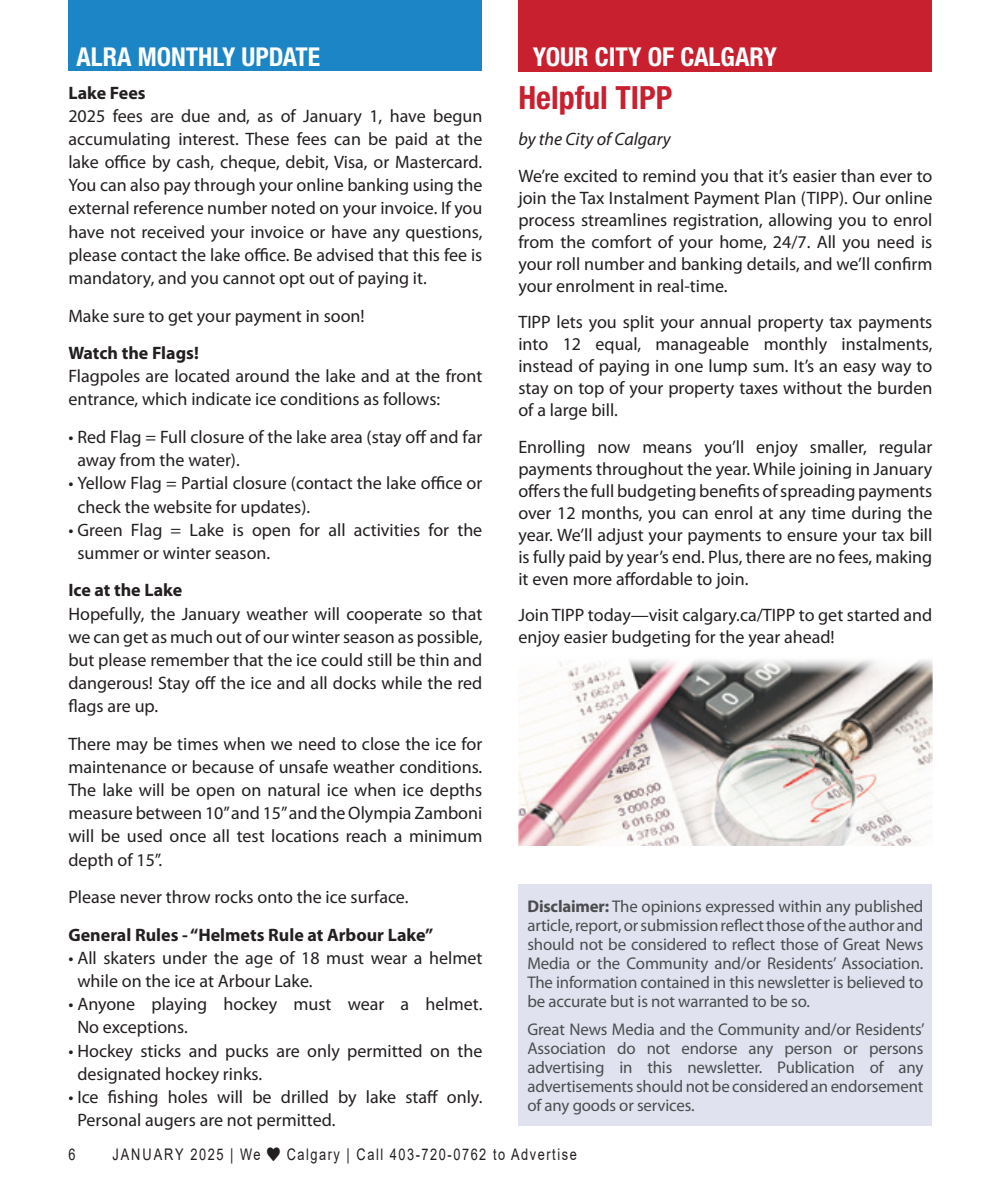
<style>
.page{position:relative;width:990px;height:1188px;background:#fff}
.page>*{position:absolute;margin:0;border:0;box-sizing:border-box;transform-origin:0 0}
.In_Around_title{font:700 condensed 32px "Helvetica Neue LT Std";color:#c9202f}
.t1{font:700 condensed 26px "Helvetica Neue LT Std";color:#fff}
.Body_text{font:18px/23.2px "Myriad Pro";color:#231f20}
.Body_text-2{font:700 18px "Myriad Pro";color:#231f20}
.Body_text-3{font:italic 18px "Myriad Pro";color:#231f20}
.Body_text-4{font:17px/19px "Myriad Pro";letter-spacing:-.01em;color:#4b4c4d;text-align:justify}
.t2{font:16px "Arial";letter-spacing:.12em;color:#231f20;scale:.8 1}
.t3{font:16px "Arial";letter-spacing:.145em;color:#231f20;scale:.8 1}
.s1{font-weight:700}
</style>
<div class="page">
<div style="left:518px;top:884px;width:414px;height:242px;background:#e0e2f0"></div>
<div style="left:68px;top:0;width:414px;height:71px;background:#1b85c5"></div>
<div style="left:518px;top:0;width:414px;height:72px;background:#c9202f"></div>
<img style="left:518px;top:660px;width:414px;height:186px">
<p class="t1" style="left:77px;top:41px;width:245px">ALRA MONTHLY UPDATE</p>
<p class="Body_text-2" style="left:68px;top:81px;width:79px">Lake Fees</p>
<p class="Body_text" style="left:68px;top:104px;width:416px;text-align:justify">2025 fees are due and, as of January 1, have begun accumulating interest. These fees can be paid at the lake office by cash, cheque, debit, Visa, or Mastercard.<br>You can also pay through your online banking using the external reference number noted on your invoice. If you have not received your invoice or have any questions, please contact the lake office. Be advised that this fee is mandatory, and you cannot opt out of paying it.</p>
<p class="Body_text" style="left:68px;top:304px;width:298px">Make sure to get your payment in soon!</p>
<p class="Body_text-2" style="left:68px;top:341px;width:132px">Watch the Flags!</p>
<p class="Body_text" style="left:68px;top:364px;width:416px">Flagpoles are located around the lake and at the front entrance, which indicate ice conditions as follows:</p>
<p class="Body_text" style="left:77px;top:425px;width:407px;text-indent:-9px">• Red Flag = Full closure of the lake area (stay off and far away from the water).</p>
<p class="Body_text" style="left:77px;top:471px;width:407px;text-indent:-9px">• Yellow Flag = Partial closure (contact the lake office or check the website for updates).</p>
<p class="Body_text" style="left:77px;top:518px;width:406px;text-indent:-9px">• Green Flag = Lake is open for all activities for the summer or winter season.</p>
<p class="Body_text-2" style="left:68px;top:579px;width:115px">Ice at the Lake</p>
<p class="Body_text" style="left:68px;top:602px;width:416px;text-align:justify">Hopefully, the January weather will cooperate so that we can get as much out of our winter season as possible, but please remember that the ice could still be thin and dangerous! Stay off the ice and all docks while the red flags are up.</p>
<p class="Body_text" style="left:68px;top:732px;width:415px;text-align:justify">There may be times when we need to close the ice for maintenance or because of unsafe weather conditions.<br>The lake will be open on natural ice when ice depths measure between 10” and 15” and the Olympia Zamboni will be used once all test locations reach a minimum depth of 15”.</p>
<p class="Body_text" style="left:68px;top:885px;width:342px">Please never throw rocks onto the ice surface.</p>
<p class="Body_text-2" style="left:68px;top:923px;width:366px">General Rules - “Helmets Rule at Arbour Lake”</p>
<p class="Body_text" style="left:77px;top:946px;width:407px;text-indent:-9px">• All skaters under the age of 18 must wear a helmet while on the ice at Arbour Lake.</p>
<p class="Body_text" style="left:77px;top:992px;width:406px;text-indent:-9px">• Anyone playing hockey must wear a helmet.<br>No exceptions.</p>
<p class="Body_text" style="left:77px;top:1039px;width:407px;text-indent:-9px">• Hockey sticks and pucks are only permitted on the designated hockey rinks.</p>
<p class="Body_text" style="left:77px;top:1085px;width:407px;text-indent:-9px">• Ice fishing holes will be drilled by lake staff only.<br>Personal augers are not permitted.</p>
<p class="t1" style="left:533px;top:41px;width:246px">YOUR CITY OF CALGARY</p>
<p class="In_Around_title" style="left:518px;top:78px;width:155px">Helpful TIPP</p>
<p class="Body_text-3" style="left:518px;top:128px;width:154px">by the City of Calgary</p>
<p class="Body_text" style="left:518px;top:165px;width:416px;line-height:22px;text-align:justify">We’re excited to remind you that it’s easier than ever to join the Tax Instalment Payment Plan (TIPP). Our online process streamlines registration, allowing you to enrol from the comfort of your home, 24/7. All you need is your roll number and banking details, and we’ll confirm your enrolment in real-time.</p>
<p class="Body_text" style="left:518px;top:311px;width:416px;line-height:22px;text-align:justify">TIPP lets you split your annual property tax payments into 12 equal, manageable monthly instalments, instead of paying in one lump sum. It’s an easy way to stay on top of your property taxes without the burden of a large bill.</p>
<p class="Body_text" style="left:518px;top:435px;width:416px;line-height:22px;text-align:justify">Enrolling now means you’ll enjoy smaller, regular payments throughout the year. While joining in January offers the full budgeting benefits of spreading payments over 12 months, you can enrol at any time during the year. We’ll adjust your payments to ensure your tax bill is fully paid by year’s end. Plus, there are no fees, making it even more affordable to join.</p>
<p class="Body_text" style="left:518px;top:604px;width:415px;line-height:22px">Join TIPP today—visit calgary.ca/TIPP to get started and enjoy easier budgeting for the year ahead!</p>
<p class="Body_text-4" style="left:527px;top:897px;width:398px"><span class="s1">Disclaimer:</span> The opinions expressed within any published article, report, or submission reflect those of the author and should not be considered to reflect those of Great News Media or the Community and/or Residents’ Association.<br>The information contained in this newsletter is believed to be accurate but is not warranted to be so.</p>
<p class="Body_text-4" style="left:527px;top:1020px;width:399px">Great News Media and the Community and/or Residents’ Association do not endorse any person or persons advertising in this newsletter. Publication of any advertisements should not be considered an endorsement of any goods or services.</p>
<p class="t2" style="left:68px;top:1143px;width:10px">6</p>
<p class="t3" style="left:112px;top:1143px;width:187px">JANUARY 2025 | We</p>
<p class="t2" style="left:287px;top:1143px;width:364px">Calgary | Call 403-720-0762 to Advertise</p>
</div>
